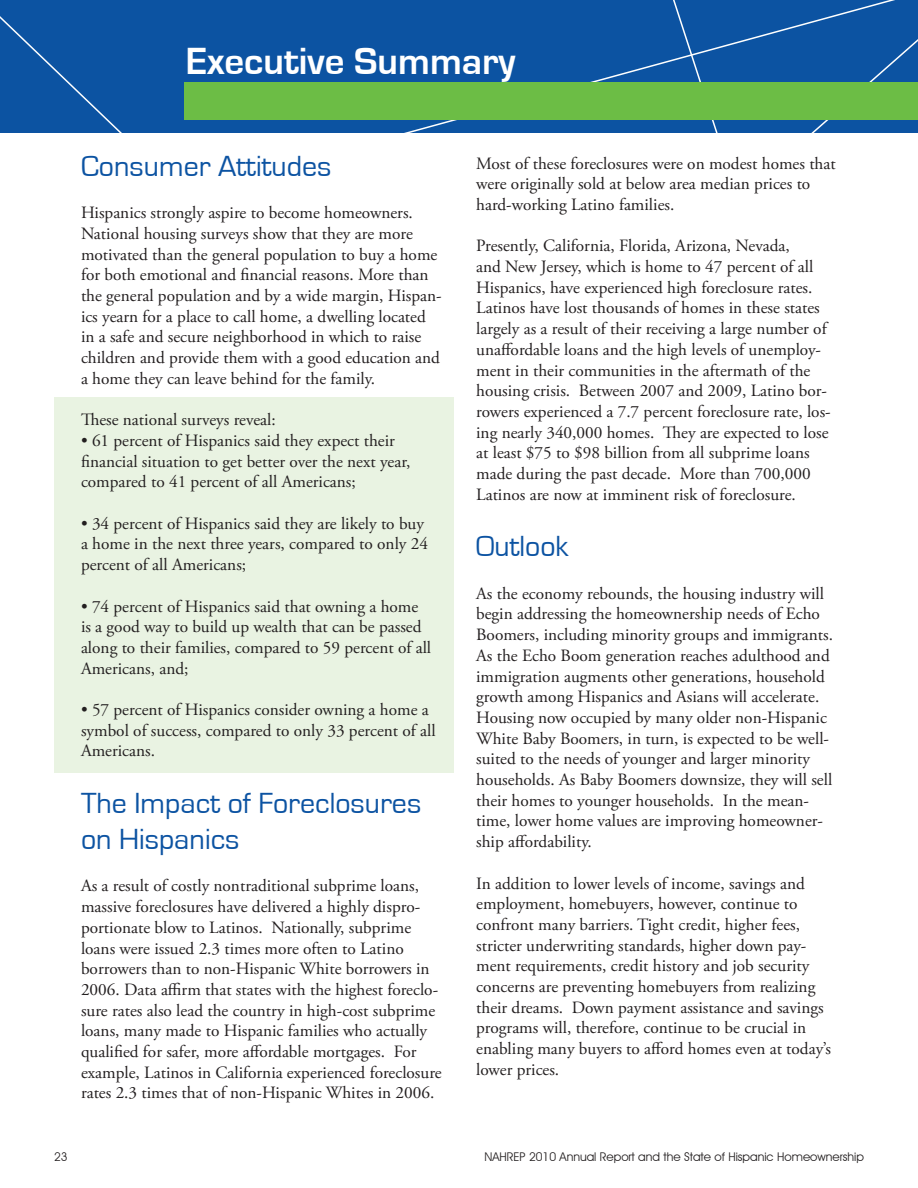
<style>
.page{position:relative;width:918px;height:1188px;background:#fff}
.page>*{position:absolute;margin:0;border:0;box-sizing:border-box;transform-origin:0 0}
.t1{font:700 39px "Eurostile";color:#fff}
.t2{font:30px/36px "Eurostile";color:#0c53a2}
.t3{font:17.25px/20.7px "Adobe Garamond Pro";color:#231f20}
.t4{font:12px "Avant Garde IT Cby BT";color:#231f20}
</style>
<div class="page">
<div style="left:54px;top:398px;width:399px;height:375px;background:#e9f3e2"></div>
<div style="left:0;top:0;width:637px;height:133px;background:#0c53a2"></div>
<div style="left:637px;top:0;width:281px;height:133px;background:#0c53a2"></div>
<div style="left:185px;top:82px;width:733px;height:38px;background:#6cbd45"></div>
<h1 class="t1" style="left:186px;top:40px;width:331px">Executive Summary</h1>
<h2 class="t2" style="left:81px;top:149px;width:252px">Consumer Attitudes</h2>
<p class="t3" style="left:81px;top:203px;width:362px">Hispanics strongly aspire to become homeowners.<br>National housing surveys show that they are more motivated than the general population to buy a home for both emotional and financial reasons. More than the general population and by a wide margin, Hispan&shy;ics yearn for a place to call home, a dwelling located in a safe and secure neighborhood in which to raise children and provide them with a good education and a home they can leave behind for the family.</p>
<p class="t3" style="left:81px;top:410px;width:196px">These national surveys reveal:</p>
<p class="t3" style="left:81px;top:431px;width:331px">• 61 percent of Hispanics said they expect their financial situation to get better over the next year, compared to 41 percent of all Americans;</p>
<p class="t3" style="left:81px;top:514px;width:349px">• 34 percent of Hispanics said they are likely to buy a home in the next three years, compared to only 24 percent of all Americans;</p>
<p class="t3" style="left:81px;top:596px;width:352px">• 74 percent of Hispanics said that owning a home is a good way to build up wealth that can be passed along to their families, compared to 59 percent of all Americans, and;</p>
<p class="t3" style="left:81px;top:700px;width:356px">• 57 percent of Hispanics consider owning a home a symbol of success, compared to only 33 percent of all<br>Americans.</p>
<h2 class="t2" style="left:81px;top:786px;width:342px">The Impact of Foreclosures on Hispanics</h2>
<p class="t3" style="left:81px;top:876px;width:362px">As a result of costly nontraditional subprime loans, massive foreclosures have delivered a highly dispro&shy;portionate blow to Latinos. Nationally, subprime loans were issued 2.3 times more often to Latino borrowers than to non-Hispanic White borrowers in 2006. Data affirm that states with the highest foreclo&shy;sure rates also lead the country in high-cost subprime loans, many made to Hispanic families who actually qualified for safer, more affordable mortgages. For example, Latinos in California experienced foreclosure rates 2.3 times that of non-Hispanic Whites in 2006.</p>
<p class="t3" style="left:476px;top:153px;width:361px">Most of these foreclosures were on modest homes that were originally sold at below area median prices to hard-working Latino families.</p>
<p class="t3" style="left:476px;top:236px;width:356px">Presently, California, Florida, Arizona, Nevada,<br>and New Jersey, which is home to 47 percent of all Hispanics, have experienced high foreclosure rates.<br>Latinos have lost thousands of homes in these states largely as a result of their receiving a large number of unaffordable loans and the high levels of unemploy&shy;ment in their communities in the aftermath of the housing crisis. Between 2007 and 2009, Latino bor&shy;rowers experienced a 7.7 percent foreclosure rate, los&shy;ing nearly 340,000 homes. They are expected to lose at least $75 to $98 billion from all subprime loans made during the past decade. More than 700,000<br>Latinos are now at imminent risk of foreclosure.</p>
<h2 class="t2" style="left:476px;top:529px;width:94px">Outlook</h2>
<p class="t3" style="left:476px;top:584px;width:358px">As the economy rebounds, the housing industry will begin addressing the homeownership needs of Echo Boomers, including minority groups and immigrants.<br>As the Echo Boom generation reaches adulthood and immigration augments other generations, household growth among Hispanics and Asians will accelerate.<br>Housing now occupied by many older non-Hispanic White Baby Boomers, in turn, is expected to be well&shy;suited to the needs of younger and larger minority households. As Baby Boomers downsize, they will sell their homes to younger households. In the mean&shy;time, lower home values are improving homeowner&shy;ship affordability.</p>
<p class="t3" style="left:476px;top:873px;width:356px">In addition to lower levels of income, savings and employment, homebuyers, however, continue to confront many barriers. Tight credit, higher fees, stricter underwriting standards, higher down pay&shy;ment requirements, credit history and job security concerns are preventing homebuyers from realizing their dreams. Down payment assistance and savings programs will, therefore, continue to be crucial in enabling many buyers to afford homes even at today’s lower prices.</p>
<p class="t4" style="left:54px;top:1149px;width:15px">23</p>
<p class="t4" style="left:484px;top:1149px;width:381px">NAHREP 2010 Annual Report and the State of Hispanic Homeownership</p>
</div>
